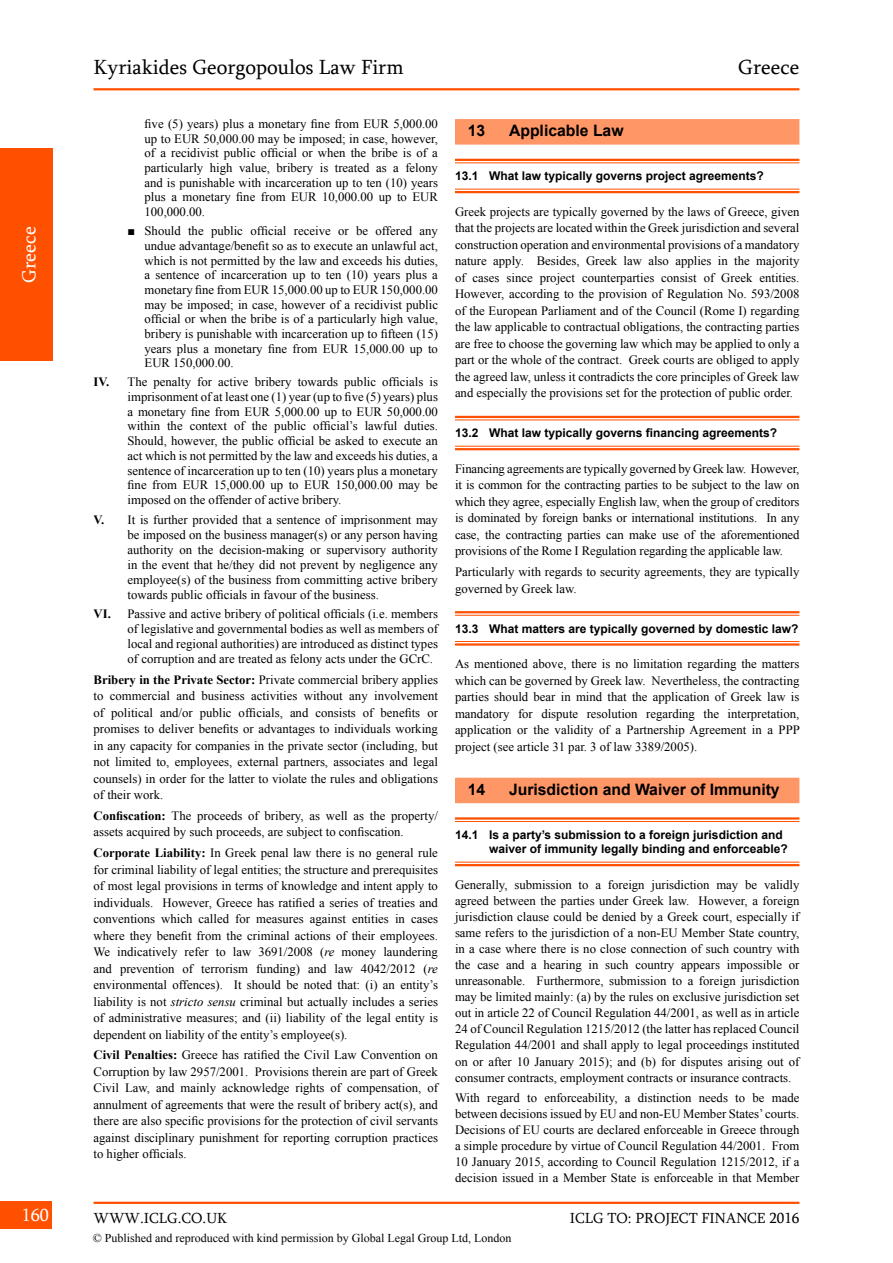
<style>
.page{position:relative;width:893px;height:1263px;background:#fff}
.page>*{position:absolute;margin:0;border:0;box-sizing:border-box;transform-origin:0 0}
.t1{font:21px "Sylfaen";color:#000}
.t2{font:19.5px "Sylfaen";color:#fff}
.t3{font:18px "Sylfaen";color:#fff}
.t4{font:700 15.75px "Arial";color:#000}
.t5{font:15px "Sylfaen";color:#000}
.t6{font:12.75px/16.5px "Times New Roman";color:#000;text-align:justify}
.t7{font:700 12px/14.4px "Arial";color:#000}
.t8{font:12px "Times New Roman";color:#000}
.s1{font-weight:700}
.s2{font-style:italic}
</style>
<div class="page">
<div style="left:0;top:1201px;width:52px;height:28px;background:#ff5000"></div>
<hr style="left:94px;top:1202px;width:705px;height:2px;background:#ff5000">
<div style="left:0;top:148px;width:53px;height:213px;background:#ff5000"></div>
<hr style="left:94px;top:88px;width:705px;height:2px;background:#ff5000">
<div style="left:455px;top:119px;width:344px;height:26px;background:#ff9666"></div>
<hr style="left:455px;top:159px;width:344px;height:2px;background:#ff5000">
<hr style="left:455px;top:162px;width:344px;height:1px;background:#ff5000">
<hr style="left:455px;top:189px;width:344px;height:1px;background:#ff5000">
<hr style="left:455px;top:191px;width:344px;height:2px;background:#ff5000">
<hr style="left:455px;top:416px;width:344px;height:2px;background:#ff5000">
<hr style="left:455px;top:420px;width:344px;height:1px;background:#ff5000">
<hr style="left:455px;top:446px;width:344px;height:1px;background:#ff5000">
<hr style="left:455px;top:448px;width:344px;height:2px;background:#ff5000">
<hr style="left:455px;top:611px;width:344px;height:2px;background:#ff5000">
<hr style="left:455px;top:615px;width:344px;height:1px;background:#ff5000">
<hr style="left:455px;top:641px;width:344px;height:1px;background:#ff5000">
<hr style="left:455px;top:643px;width:344px;height:3px;background:#ff5000">
<div style="left:455px;top:778px;width:344px;height:25px;background:#ff9666"></div>
<hr style="left:455px;top:817px;width:344px;height:3px;background:#ff5000">
<hr style="left:455px;top:821px;width:344px;height:1px;background:#ff5000">
<hr style="left:455px;top:862px;width:344px;height:1px;background:#ff5000">
<hr style="left:455px;top:864px;width:344px;height:2px;background:#ff5000">
<h2 class="t2" style="left:16px;top:283px;width:58px;rotate:-90deg">Greece</h2>
<h1 class="t1" style="left:94px;top:53px;width:312px">Kyriakides Georgopoulos Law Firm</h1>
<h1 class="t1" style="left:738px;top:53px;width:63px">Greece</h1>
<p class="t6" style="left:145px;top:116px;width:295px;line-height:14.7px">five (5) years) plus a monetary fine from EUR 5,000.00 up to EUR 50,000.00 may be imposed; in case, however, of a recidivist public official or when the bribe is of a particularly high value, bribery is treated as a felony and is punishable with incarceration up to ten (10) years plus a monetary fine from EUR 10,000.00 up to EUR 100,000.00.</p>
<p class="t6" style="left:145px;top:223px;width:295px;line-height:14.7px;text-indent:-17px">■ Should the public official receive or be offered any undue advantage/benefit so as to execute an unlawful act, which is not permitted by the law and exceeds his duties, a sentence of incarceration up to ten (10) years plus a monetary fine from EUR 15,000.00 up to EUR 150,000.00 may be imposed; in case, however of a recidivist public official or when the bribe is of a particularly high value, bribery is punishable with incarceration up to fifteen (15) years plus a monetary fine from EUR 15,000.00 up to EUR 150,000.00.</p>
<p class="t6" style="left:128px;top:375px;width:312px;line-height:14.7px;text-indent:-34px"><span class="s1">IV.</span> The penalty for active bribery towards public officials is imprisonment of at least one (1) year (up to five (5) years) plus a monetary fine from EUR 5,000.00 up to EUR 50,000.00 within the context of the public official’s lawful duties.<br>Should, however, the public official be asked to execute an act which is not permitted by the law and exceeds his duties, a sentence of incarceration up to ten (10) years plus a monetary fine from EUR 15,000.00 up to EUR 150,000.00 may be imposed on the offender of active bribery.</p>
<p class="t6" style="left:128px;top:512px;width:312px;line-height:15px;text-indent:-34px"><span class="s1">V.</span> It is further provided that a sentence of imprisonment may be imposed on the business manager(s) or any person having authority on the decision-making or supervisory authority in the event that he/they did not prevent by negligence any employee(s) of the business from committing active bribery towards public officials in favour of the business.</p>
<p class="t6" style="left:128px;top:606px;width:312px;line-height:15px;text-indent:-34px"><span class="s1">VI.</span> Passive and active bribery of political officials (i.e. members of legislative and governmental bodies as well as members of local and regional authorities) are introduced as distinct types of corruption and are treated as felony acts under the GCrC.</p>
<p class="t6" style="left:94px;top:671px;width:346px"><span class="s1">Bribery in the Private Sector:</span> Private commercial bribery applies to commercial and business activities without any involvement of political and/or public officials, and consists of benefits or promises to deliver benefits or advantages to individuals working in any capacity for companies in the private sector (including, but not limited to, employees, external partners, associates and legal counsels) in order for the latter to violate the rules and obligations of their work.</p>
<p class="t6" style="left:94px;top:807px;width:346px"><span class="s1">Confiscation:</span> The proceeds of bribery, as well as the property/ assets acquired by such proceeds, are subject to confiscation.</p>
<p class="t6" style="left:94px;top:844px;width:346px"><span class="s1">Corporate Liability:</span> In Greek penal law there is no general rule for criminal liability of legal entities; the structure and prerequisites of most legal provisions in terms of knowledge and intent apply to individuals. However, Greece has ratified a series of treaties and conventions which called for measures against entities in cases where they benefit from the criminal actions of their employees.<br>We indicatively refer to law 3691/2008 (<span class="s2">re</span> money laundering and prevention of terrorism funding) and law 4042/2012 (<span class="s2">re </span>environmental offences). It should be noted that: (i) an entity’s liability is not <span class="s2">stricto sensu</span> criminal but actually includes a series of administrative measures; and (ii) liability of the legal entity is dependent on liability of the entity’s employee(s).</p>
<p class="t6" style="left:94px;top:1046px;width:346px"><span class="s1">Civil Penalties:</span> Greece has ratified the Civil Law Convention on Corruption by law 2957/2001. Provisions therein are part of Greek Civil Law, and mainly acknowledge rights of compensation, of annulment of agreements that were the result of bribery act(s), and there are also specific provisions for the protection of civil servants against disciplinary punishment for reporting corruption practices to higher officials.</p>
<p class="t4" style="left:468px;top:120px;width:19px">13</p>
<p class="t4" style="left:509px;top:120px;width:116px">Applicable Law</p>
<p class="t7" style="left:455px;top:169px;width:310px">13.1 What law typically governs project agreements?</p>
<p class="t6" style="left:455px;top:203px;width:346px">Greek projects are typically governed by the laws of Greece, given that the projects are located within the Greek jurisdiction and several construction operation and environmental provisions of a mandatory nature apply. Besides, Greek law also applies in the majority of cases since project counterparties consist of Greek entities.<br>However, according to the provision of Regulation No. 593/2008 of the European Parliament and of the Council (Rome I) regarding the law applicable to contractual obligations, the contracting parties are free to choose the governing law which may be applied to only a part or the whole of the contract. Greek courts are obliged to apply the agreed law, unless it contradicts the core principles of Greek law and especially the provisions set for the protection of public order.</p>
<p class="t7" style="left:455px;top:426px;width:324px">13.2 What law typically governs financing agreements?</p>
<p class="t6" style="left:455px;top:460px;width:346px">Financing agreements are typically governed by Greek law. However, it is common for the contracting parties to be subject to the law on which they agree, especially English law, when the group of creditors is dominated by foreign banks or international institutions. In any case, the contracting parties can make use of the aforementioned provisions of the Rome I Regulation regarding the applicable law.</p>
<p class="t6" style="left:455px;top:563px;width:346px">Particularly with regards to security agreements, they are typically governed by Greek law.</p>
<p class="t7" style="left:455px;top:622px;width:345px">13.3 What matters are typically governed by domestic law?</p>
<p class="t6" style="left:455px;top:655px;width:346px">As mentioned above, there is no limitation regarding the matters which can be governed by Greek law. Nevertheless, the contracting parties should bear in mind that the application of Greek law is mandatory for dispute resolution regarding the interpretation, application or the validity of a Partnership Agreement in a PPP project (see article 31 par. 3 of law 3389/2005).</p>
<p class="t4" style="left:468px;top:779px;width:19px">14</p>
<p class="t4" style="left:509px;top:779px;width:272px">Jurisdiction and Waiver of Immunity</p>
<p class="t7" style="left:489px;top:828px;width:300px;text-indent:-34px">14.1 Is a party’s submission to a foreign jurisdiction and waiver of immunity legally binding and enforceable?</p>
<p class="t6" style="left:455px;top:876px;width:346px;line-height:16px">Generally, submission to a foreign jurisdiction may be validly agreed between the parties under Greek law. However, a foreign jurisdiction clause could be denied by a Greek court, especially if same refers to the jurisdiction of a non-EU Member State country, in a case where there is no close connection of such country with the case and a hearing in such country appears impossible or unreasonable. Furthermore, submission to a foreign jurisdiction may be limited mainly: (a) by the rules on exclusive jurisdiction set out in article 22 of Council Regulation 44/2001, as well as in article 24 of Council Regulation 1215/2012 (the latter has replaced Council Regulation 44/2001 and shall apply to legal proceedings instituted on or after 10 January 2015); and (b) for disputes arising out of consumer contracts, employment contracts or insurance contracts.</p>
<p class="t6" style="left:455px;top:1089px;width:346px;line-height:16px">With regard to enforceability, a distinction needs to be made between decisions issued by EU and non-EU Member States’ courts.<br>Decisions of EU courts are declared enforceable in Greece through a simple procedure by virtue of Council Regulation 44/2001. From 10 January 2015, according to Council Regulation 1215/2012, if a decision issued in a Member State is enforceable in that Member</p>
<h3 class="t3" style="left:22px;top:1202px;width:29px">160</h3>
<p class="t5" style="left:94px;top:1208px;width:135px">WWW.ICLG.CO.UK</p>
<p class="t5" style="left:570px;top:1208px;width:231px">ICLG TO: PROJECT FINANCE 2016</p>
<p class="t8" style="left:93px;top:1229px;width:420px">© Published and reproduced with kind permission by Global Legal Group Ltd, London</p>
</div>
